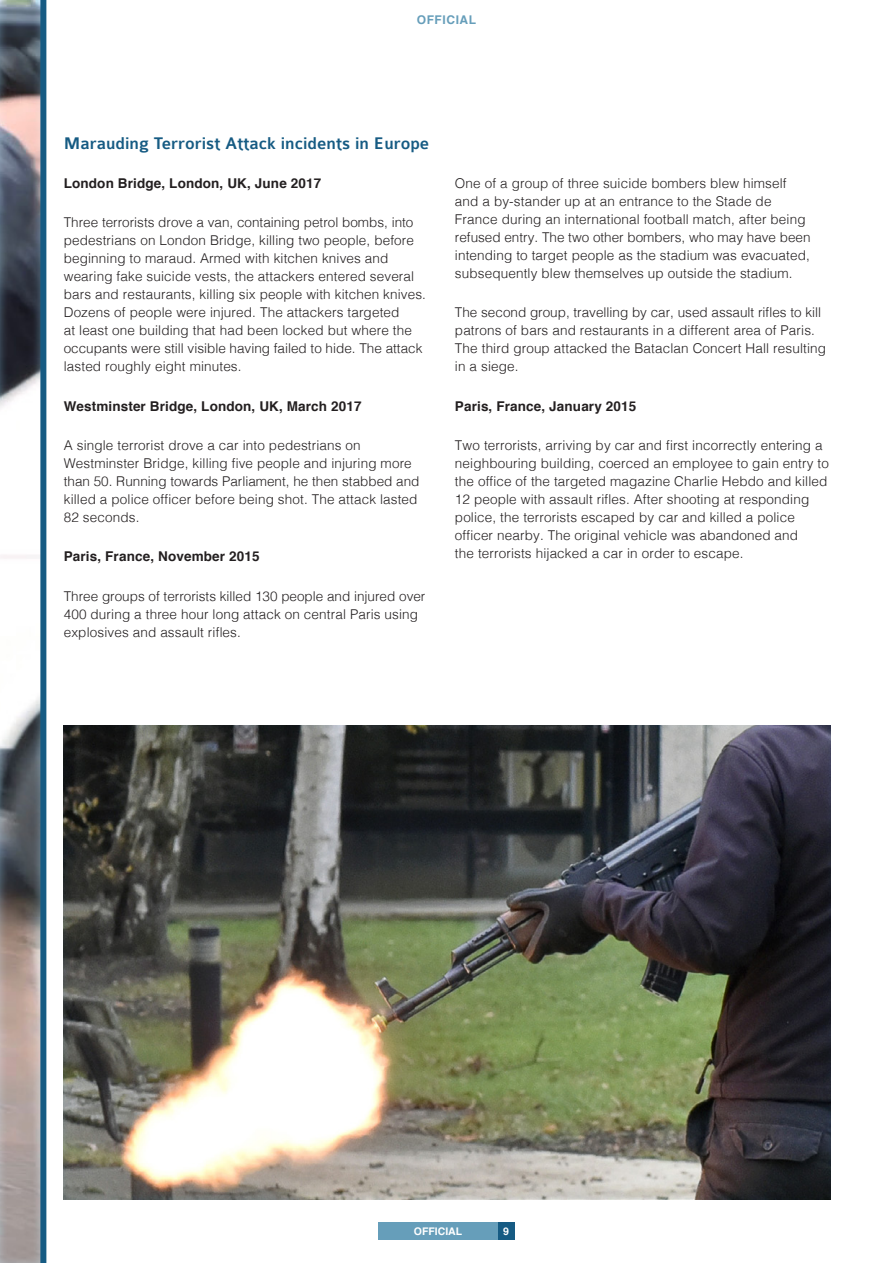
<style>
.page{position:relative;width:893px;height:1263px;background:#fff}
.page>*{position:absolute;margin:0;border:0;box-sizing:border-box;transform-origin:0 0}
.Title-sub{font:500 18px "Colaborate";color:#165b83}
.Title-sub-2{font:300 13.5px/18px "Helvetica";letter-spacing:.01em;color:#231f20}
.Title-sub-3{font:700 13.5px "Helvetica";letter-spacing:.01em;color:#231f20}
.t1{font:700 12px "Helvetica";letter-spacing:.05em;color:#669eba}
.t2{font:700 10.5px "Helvetica";color:#fff}
</style>
<div class="page">
<div style="left:62px;top:724px;width:769px;height:477px;background:#669eba;opacity:.5"></div>
<div style="left:0;top:0;width:43px;height:1263px;background:#669eba;opacity:.6"></div>
<div style="left:40px;top:0;width:6px;height:1263px;background:#165b83"></div>
<div style="left:497px;top:1222px;width:17px;height:17px;background:#165b83"></div>
<div style="left:378px;top:1222px;width:119px;height:17px;background:#669eba"></div>
<p class="t1" style="left:417px;top:10px;width:61px">OFFICIAL</p>
<p class="Title-sub" style="left:64px;top:134px;width:367px">Marauding Terrorist Attack incidents in Europe</p>
<p class="Title-sub-3" style="left:64px;top:173px;width:259px">London Bridge, London, UK, June 2017</p>
<p class="Title-sub-2" style="left:64px;top:213px;width:364px">Three terrorists drove a van, containing petrol bombs, into pedestrians on London Bridge, killing two people, before beginning to maraud. Armed with kitchen knives and wearing fake suicide vests, the attackers entered several bars and restaurants, killing six people with kitchen knives.<br>Dozens of people were injured. The attackers targeted<br>at least one building that had been locked but where the occupants were still visible having failed to hide. The attack lasted roughly eight minutes.</p>
<p class="Title-sub-3" style="left:64px;top:395px;width:299px">Westminster Bridge, London, UK, March 2017</p>
<p class="Title-sub-2" style="left:64px;top:435px;width:357px">A single terrorist drove a car into pedestrians on Westminster Bridge, killing five people and injuring more than 50. Running towards Parliament, he then stabbed and killed a police officer before being shot. The attack lasted 82 seconds.</p>
<p class="Title-sub-3" style="left:64px;top:546px;width:197px">Paris, France, November 2015</p>
<p class="Title-sub-2" style="left:64px;top:586px;width:363px">Three groups of terrorists killed 130 people and injured over<br>400 during a three hour long attack on central Paris using explosives and assault rifles.</p>
<p class="Title-sub-2" style="left:455px;top:173px;width:357px">One of a group of three suicide bombers blew himself and a by-stander up at an entrance to the Stade de France during an international football match, after being refused entry. The two other bombers, who may have been intending to target people as the stadium was evacuated, subsequently blew themselves up outside the stadium.</p>
<p class="Title-sub-2" style="left:455px;top:303px;width:373px">The second group, travelling by car, used assault rifles to kill patrons of bars and restaurants in a different area of Paris.<br>The third group attacked the Bataclan Concert Hall resulting in a siege.</p>
<p class="Title-sub-3" style="left:455px;top:395px;width:183px">Paris, France, January 2015</p>
<p class="Title-sub-2" style="left:455px;top:435px;width:375px">Two terrorists, arriving by car and first incorrectly entering a neighbouring building, coerced an employee to gain entry to the office of the targeted magazine Charlie Hebdo and killed 12 people with assault rifles. After shooting at responding police, the terrorists escaped by car and killed a police officer nearby. The original vehicle was abandoned and<br>the terrorists hijacked a car in order to escape.</p>
<p class="t2" style="left:414px;top:1223px;width:50px">OFFICIAL</p>
<p class="t2" style="left:503px;top:1223px;width:7px">9</p>
</div>
